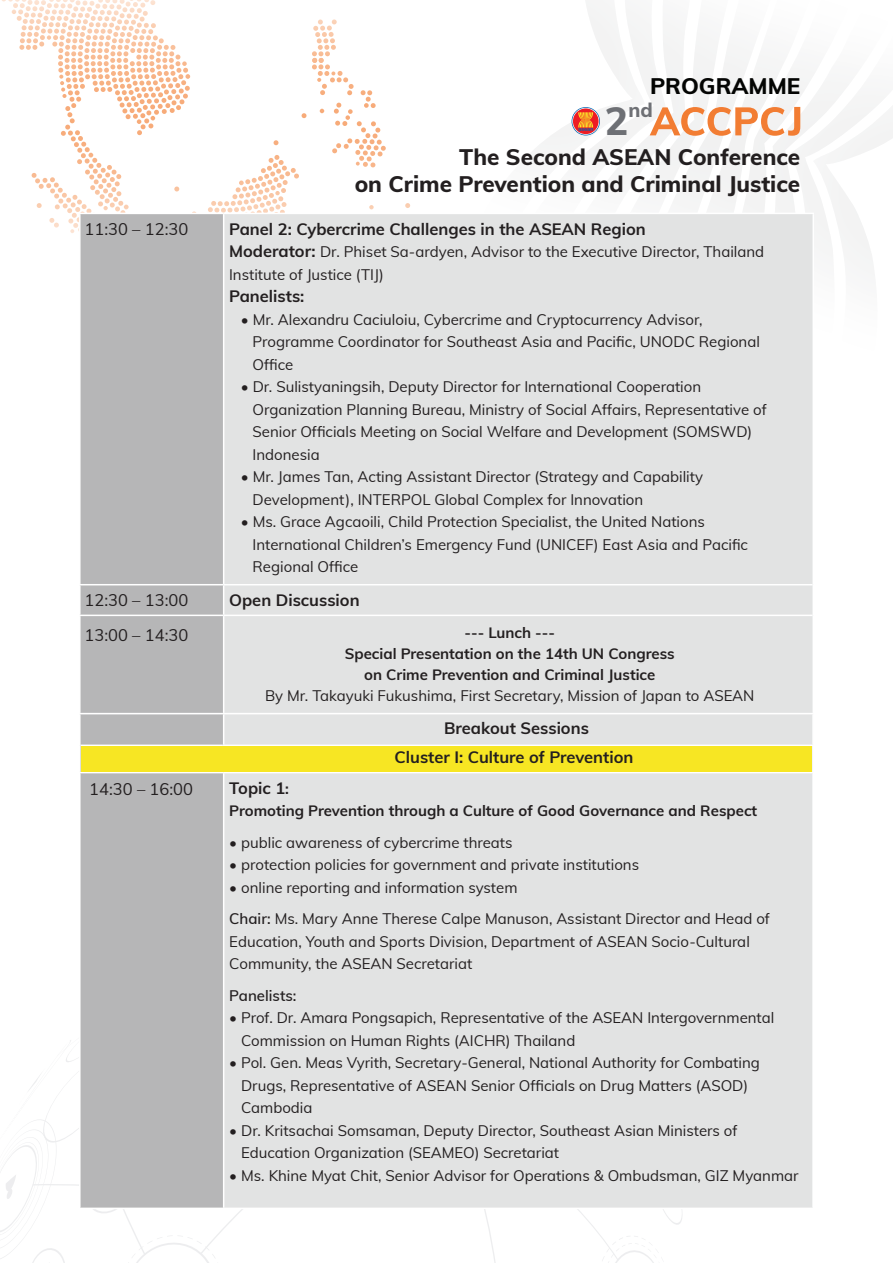
<style>
.page{position:relative;width:893px;height:1263px;background:#fff}
.page>*{position:absolute;margin:0;border:0;box-sizing:border-box;transform-origin:0 0}
.t1{font:800 39.3px "Muli";color:#6e7075}
.t2{font:800 22.5px "Muli";color:#231f20}
.t3{font:800 22.5px "Muli";color:#040503}
.t4{font:800 19.65px "Muli";color:#6e7075}
.t5{font:700 16.5px "Muli";color:#231f20}
.t6{font:16.5px "Muli";color:#231f20}
.t7{font:15px/22.5px "Muli";color:#231f20}
.t8{font:700 15px "Muli";color:#231f20}
.t9{font:600 15px "Muli";color:#231f20}
.s1{font-weight:700;font-size:16.5px}
.s2{font-size:15px}
.s3{font-weight:600}
</style>
<div class="page">
<svg style="left:0;top:1040px;width:682px;height:223px"></svg>
<svg style="left:549px;top:1px;width:96px;height:175px"></svg>
<svg style="left:2px;top:0;width:547px;height:233px"></svg>
<div style="left:81px;top:214px;width:142px;height:499px;background:#b6b6b7"></div>
<div style="left:224px;top:214px;width:588px;height:499px;background:#e2e3e3"></div>
<hr style="left:79px;top:214px;width:2px;height:370px;background:#fff">
<hr style="left:79px;top:213px;width:145px;height:1px;background:#fff">
<hr style="left:79px;top:584px;width:145px;height:1px;background:#fff">
<hr style="left:79px;top:615px;width:145px;height:1px;background:#fff">
<hr style="left:223px;top:214px;width:1px;height:370px;background:#fff">
<hr style="left:224px;top:213px;width:590px;height:1px;background:#fff">
<hr style="left:224px;top:584px;width:588px;height:1px;background:#fff">
<hr style="left:224px;top:615px;width:588px;height:1px;background:#fff">
<svg style="left:572px;top:107px;width:28px;height:28px"></svg>
<svg style="left:572px;top:108px;width:27px;height:27px"></svg>
<svg style="left:573px;top:108px;width:26px;height:26px"></svg>
<svg style="left:578px;top:112px;width:15px;height:19px"></svg>
<svg style="left:650px;top:30px;width:243px;height:374px"></svg>
<div style="left:80px;top:773px;width:144px;height:435px;background:#b6b6b7"></div>
<div style="left:224px;top:773px;width:589px;height:435px;background:#e2e3e3"></div>
<hr style="left:79px;top:773px;width:2px;height:434px;background:#fff">
<hr style="left:79px;top:1207px;width:145px;height:2px;background:#fff">
<hr style="left:223px;top:773px;width:1px;height:434px;background:#fff">
<hr style="left:812px;top:773px;width:2px;height:434px;background:#fff">
<hr style="left:224px;top:1207px;width:590px;height:2px;background:#fff">
<svg style="left:80px;top:714px;width:732px;height:58px"></svg>
<hr style="left:223px;top:744px;width:591px;height:2px;background:#fff">
<div style="left:81px;top:746px;width:730px;height:25px;background:#f7e623"></div>
<p class="t3" style="left:650px;top:70px;width:152px">PROGRAMME</p>
<h1 class="t1" style="left:605px;top:92px;width:25px">2</h1>
<h3 class="t4" style="left:629px;top:96px;width:26px">nd</h3>
<p class="t6" style="left:85px;top:217px;width:105px">11:30 – 12:30</p>
<p class="t6" style="left:85px;top:588px;width:105px">12:30 – 13:00</p>
<p class="t6" style="left:85px;top:623px;width:105px">13:00 – 14:30</p>
<p class="t2" style="left:459px;top:140px;width:342px">The Second ASEAN Conference</p>
<p class="t2" style="left:355px;top:167px;width:447px">on Crime Prevention and Criminal Justice</p>
<p class="t5" style="left:229px;top:217px;width:418px">Panel 2: Cybercrime Challenges in the ASEAN Region</p>
<p class="t7" style="left:229px;top:240px;width:537px"><span class="s1">Moderator:</span> Dr. Phiset Sa-ardyen, Advisor to the Executive Director, Thailand<br>Institute of Justice (TIJ)</p>
<p class="t5" style="left:229px;top:284px;width:77px">Panelists:</p>
<p class="t7" style="left:241px;top:308px;width:463px">• Mr. Alexandru Caciuloiu, Cybercrime and Cryptocurrency Advisor,</p>
<p class="t7" style="left:253px;top:330px;width:509px">Programme Coordinator for Southeast Asia and Pacific, UNODC Regional</p>
<p class="t7" style="left:253px;top:353px;width:42px">Office</p>
<p class="t7" style="left:241px;top:375px;width:462px">• Dr. Sulistyaningsih, Deputy Director for International Cooperation</p>
<p class="t7" style="left:253px;top:398px;width:516px">Organization Planning Bureau, Ministry of Social Affairs, Representative of</p>
<p class="t7" style="left:253px;top:420px;width:501px">Senior Officials Meeting on Social Welfare and Development (SOMSWD)</p>
<p class="t7" style="left:253px;top:443px;width:69px">Indonesia</p>
<p class="t7" style="left:241px;top:465px;width:464px">• Mr. James Tan, Acting Assistant Director (Strategy and Capability</p>
<p class="t7" style="left:253px;top:488px;width:392px">Development), INTERPOL Global Complex for Innovation</p>
<p class="t7" style="left:241px;top:510px;width:466px">• Ms. Grace Agcaoili, Child Protection Specialist, the United Nations</p>
<p class="t7" style="left:253px;top:533px;width:497px">International Children’s Emergency Fund (UNICEF) East Asia and Pacific</p>
<p class="t7" style="left:253px;top:555px;width:107px">Regional Office</p>
<p class="t5" style="left:229px;top:588px;width:132px">Open Discussion</p>
<p class="t8" style="left:464px;top:621px;width:92px">--- Lunch ---</p>
<p class="t8" style="left:345px;top:642px;width:331px">Special Presentation on the 14th UN Congress</p>
<p class="t8" style="left:364px;top:663px;width:293px">on Crime Prevention and Criminal Justice</p>
<p class="t7" style="left:265px;top:683px;width:491px">By Mr. Takayuki Fukushima, First Secretary, Mission of Japan to ASEAN</p>
<p class="t5" style="left:444px;top:716px;width:146px">Breakout Sessions</p>
<p class="t5" style="left:395px;top:745px;width:240px">Cluster I: Culture of Prevention</p>
<p class="t6" style="left:89px;top:777px;width:105px">14:30 – 16:00</p>
<p class="t5" style="left:229px;top:776px;width:61px">Topic 1<span class="s2">:</span></p>
<p class="t8" style="left:229px;top:800px;width:529px">Promoting Prevention through a Culture of Good Governance and Respect</p>
<p class="t7" style="left:229px;top:830px;width:285px">• public awareness of cybercrime threats</p>
<p class="t7" style="left:229px;top:853px;width:411px">• protection policies for government and private institutions</p>
<p class="t7" style="left:229px;top:875px;width:290px">• online reporting and information system</p>
<p class="t7" style="left:229px;top:907px;width:542px"><span class="s3">Chair:</span> Ms. Mary Anne Therese Calpe Manuson, Assistant Director and Head of</p>
<p class="t7" style="left:229px;top:929px;width:522px">Education, Youth and Sports Division, Department of ASEAN Socio-Cultural</p>
<p class="t7" style="left:229px;top:952px;width:245px">Community, the ASEAN Secretariat</p>
<p class="t9" style="left:229px;top:984px;width:69px">Panelists:</p>
<p class="t7" style="left:229px;top:1006px;width:547px">• Prof. Dr. Amara Pongsapich, Representative of the ASEAN Intergovernmental</p>
<p class="t7" style="left:241px;top:1028px;width:336px">Commission on Human Rights (AICHR) Thailand</p>
<p class="t7" style="left:229px;top:1051px;width:532px">• Pol. Gen. Meas Vyrith, Secretary-General, National Authority for Combating</p>
<p class="t7" style="left:241px;top:1073px;width:508px">Drugs, Representative of ASEAN Senior Officials on Drug Matters (ASOD)</p>
<p class="t7" style="left:241px;top:1096px;width:73px">Cambodia</p>
<p class="t7" style="left:229px;top:1118px;width:510px">• Dr. Kritsachai Somsaman, Deputy Director, Southeast Asian Ministers of</p>
<p class="t7" style="left:241px;top:1141px;width:320px">Education Organization (SEAMEO) Secretariat</p>
<p class="t7" style="left:229px;top:1163px;width:571px">• Ms. Khine Myat Chit, Senior Advisor for Operations &amp; Ombudsman, GIZ Myanmar</p>
</div>
